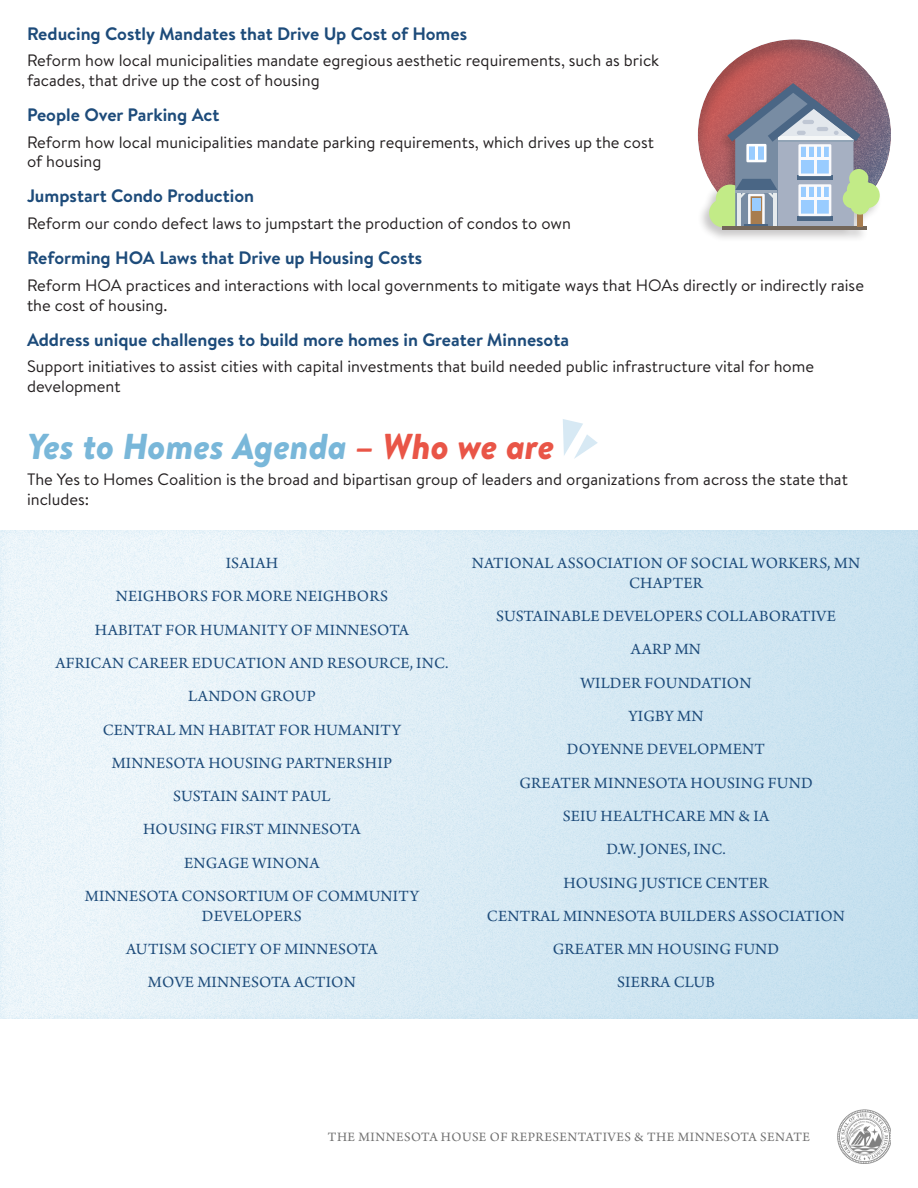
<style>
.page{position:relative;width:918px;height:1188px;background:#fff}
.page>*{position:absolute;margin:0;border:0;box-sizing:border-box;transform-origin:0 0}
.Header_2{font:italic 900 36px "Brandon Text";color:#79b7d9}
.Header_3{font:700 18px "Brandon Text";color:#1d4b7a}
.t1{font:16.5px/19.8px "Brandon Text";color:#231f20}
.t2{font:16.5px/19.8px "Arno Pro";letter-spacing:.01em;color:#1d4b7a;text-align:center}
.t3{font:13.5px "Arno Pro";letter-spacing:.035em;color:#707070}
.s1{color:#e95547}
</style>
<div class="page">
<img style="left:837px;top:1109px;width:54px;height:54px">
<svg style="left:563px;top:419px;width:35px;height:40px"></svg>
<div style="left:0;top:528px;width:918px;height:492px;background:#fff;opacity:.72"></div>
<div style="left:696px;top:38px;width:195px;height:194px;background:#1d4b7a;opacity:.72"></div>
<div style="left:697px;top:81px;width:185px;height:162px;background:#231f20;opacity:.25"></div>
<div style="left:716px;top:185px;width:29px;height:28px;background:#c2eb87;border-radius:50%"></div>
<div style="left:709px;top:199px;width:29px;height:28px;background:#c2eb87;border-radius:50%"></div>
<svg style="left:727px;top:83px;width:134px;height:143px;background:#9c9aaa"></svg>
<hr style="left:723px;top:226px;width:144px;height:4px;background:#736659">
<div style="left:858px;top:193px;width:5px;height:34px;background:#a87d4f"></div>
<div style="left:847px;top:180px;width:19px;height:19px;background:#c2eb87;border-radius:50%"></div>
<div style="left:843px;top:189px;width:19px;height:19px;background:#c2eb87;border-radius:50%"></div>
<div style="left:849px;top:169px;width:19px;height:19px;background:#c2eb87;border-radius:50%"></div>
<div style="left:850px;top:195px;width:20px;height:20px;background:#c2eb87;border-radius:50%"></div>
<div style="left:854px;top:183px;width:26px;height:25px;background:#c2eb87;border-radius:50%"></div>
<div style="left:854px;top:181px;width:19px;height:19px;background:#c2eb87;border-radius:50%"></div>
<p class="Header_3" style="left:27px;top:21px;width:442px">Reducing Costly Mandates that Drive Up Cost of Homes</p>
<p class="t1" style="left:27px;top:50px;width:634px">Reform how local municipalities mandate egregious aesthetic requirements, such as brick facades, that drive up the cost of housing</p>
<p class="Header_3" style="left:27px;top:102px;width:194px">People Over Parking Act</p>
<p class="t1" style="left:27px;top:131px;width:628px">Reform how local municipalities mandate parking requirements, which drives up the cost of housing</p>
<p class="Header_3" style="left:27px;top:184px;width:229px">Jumpstart Condo Production</p>
<p class="t1" style="left:27px;top:213px;width:546px">Reform our condo defect laws to jumpstart the production of condos to own</p>
<p class="Header_3" style="left:27px;top:245px;width:397px">Reforming HOA Laws that Drive up Housing Costs</p>
<p class="t1" style="left:27px;top:275px;width:839px">Reform HOA practices and interactions with local governments to mitigate ways that HOAs directly or indirectly raise the cost of housing.</p>
<p class="Header_3" style="left:27px;top:327px;width:544px">Address unique challenges to build more homes in Greater Minnesota</p>
<p class="t1" style="left:27px;top:356px;width:789px">Support initiatives to assist cities with capital investments that build needed public infrastructure vital for home development</p>
<p class="Header_2" style="left:27px;top:421px;width:529px">Yes to Homes Agenda <span class="s1">– Who we are</span></p>
<p class="t1" style="left:27px;top:469px;width:823px">The Yes to Homes Coalition is the broad and bipartisan group of leaders and organizations from across the state that includes:</p>
<p class="t2" style="left:226px;top:554px;width:54px">ISAIAH</p>
<p class="t2" style="left:116px;top:587px;width:274px">NEIGHBORS FOR MORE NEIGHBORS</p>
<p class="t2" style="left:95px;top:621px;width:315px">HABITAT FOR HUMANITY OF MINNESOTA</p>
<p class="t2" style="left:55px;top:654px;width:395px">AFRICAN CAREER EDUCATION AND RESOURCE, INC.</p>
<p class="t2" style="left:188px;top:687px;width:129px">LANDON GROUP</p>
<p class="t2" style="left:103px;top:721px;width:300px">CENTRAL MN HABITAT FOR HUMANITY</p>
<p class="t2" style="left:112px;top:754px;width:282px">MINNESOTA HOUSING PARTNERSHIP</p>
<p class="t2" style="left:173px;top:787px;width:159px">SUSTAIN SAINT PAUL</p>
<p class="t2" style="left:143px;top:820px;width:219px">HOUSING FIRST MINNESOTA</p>
<p class="t2" style="left:184px;top:854px;width:137px">ENGAGE WINONA</p>
<p class="t2" style="left:85px;top:887px;width:336px">MINNESOTA CONSORTIUM OF COMMUNITY<br>DEVELOPERS</p>
<p class="t2" style="left:126px;top:940px;width:253px">AUTISM SOCIETY OF MINNESOTA</p>
<p class="t2" style="left:148px;top:973px;width:209px">MOVE MINNESOTA ACTION</p>
<p class="t2" style="left:472px;top:554px;width:390px">NATIONAL ASSOCIATION OF SOCIAL WORKERS, MN<br>CHAPTER</p>
<p class="t2" style="left:496px;top:607px;width:341px">SUSTAINABLE DEVELOPERS COLLABORATIVE</p>
<p class="t2" style="left:631px;top:640px;width:72px">AARP MN</p>
<p class="t2" style="left:581px;top:674px;width:173px">WILDER FOUNDATION</p>
<p class="t2" style="left:628px;top:707px;width:77px">YIGBY MN</p>
<p class="t2" style="left:567px;top:740px;width:200px">DOYENNE DEVELOPMENT</p>
<p class="t2" style="left:519px;top:774px;width:295px">GREATER MINNESOTA HOUSING FUND</p>
<p class="t2" style="left:563px;top:807px;width:208px">SEIU HEALTHCARE MN &amp; IA</p>
<p class="t2" style="left:606px;top:840px;width:121px">D.W. JONES, INC.</p>
<p class="t2" style="left:563px;top:874px;width:207px">HOUSING JUSTICE CENTER</p>
<p class="t2" style="left:487px;top:907px;width:360px">CENTRAL MINNESOTA BUILDERS ASSOCIATION</p>
<p class="t2" style="left:553px;top:940px;width:228px">GREATER MN HOUSING FUND</p>
<p class="t2" style="left:617px;top:973px;width:99px">SIERRA CLUB</p>
<p class="t3" style="left:328px;top:1129px;width:484px">THE MINNESOTA HOUSE OF REPRESENTATIVES &amp; THE MINNESOTA SENATE</p>
</div>
